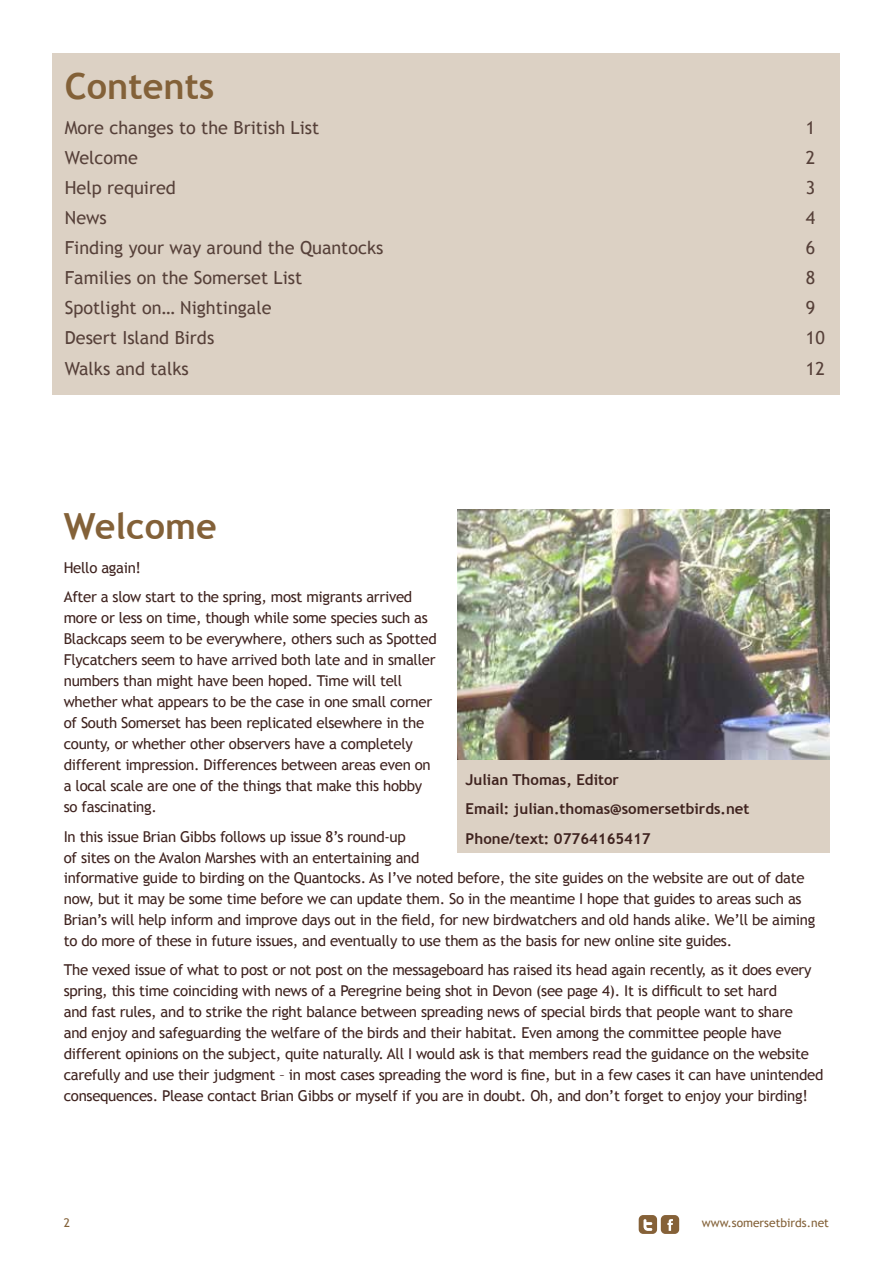
<style>
.page{position:relative;width:893px;height:1263px;background:#fff}
.page>*{position:absolute;margin:0;border:0;box-sizing:border-box;transform-origin:0 0}
.t1{font:700 36px "Trebuchet MS";color:#836138}
.t2{font:18px "Trebuchet MS";color:#564039}
.t3{font:15px/21px "Trebuchet MS";letter-spacing:-.02em;color:#3f231f}
.t4{font:700 15px/29.5px "Trebuchet MS";color:#3f231f}
.t5{font:12px "Trebuchet MS";color:#836138}
</style>
<div class="page">
<svg style="left:639px;top:1215px;width:40px;height:19px"></svg>
<div style="left:52px;top:53px;width:788px;height:341px;background:#dcd1c4"></div>
<div style="left:457px;top:760px;width:372px;height:92px;background:#dcd1c4"></div>
<img style="left:457px;top:509px;width:372px;height:251px">
<h1 class="t1" style="left:65px;top:64px;width:151px">Contents</h1>
<p class="t2" style="left:65px;top:117px;width:256px">More changes to the British List</p>
<p class="t2" style="left:806px;top:117px;width:11px">1</p>
<p class="t2" style="left:65px;top:147px;width:74px">Welcome</p>
<p class="t2" style="left:806px;top:147px;width:11px">2</p>
<p class="t2" style="left:65px;top:177px;width:112px">Help required</p>
<p class="t2" style="left:806px;top:177px;width:11px">3</p>
<p class="t2" style="left:65px;top:207px;width:43px">News</p>
<p class="t2" style="left:806px;top:207px;width:11px">4</p>
<p class="t2" style="left:65px;top:237px;width:320px">Finding your way around the Quantocks</p>
<p class="t2" style="left:806px;top:237px;width:11px">6</p>
<p class="t2" style="left:65px;top:267px;width:239px">Families on the Somerset List</p>
<p class="t2" style="left:806px;top:267px;width:11px">8</p>
<p class="t2" style="left:65px;top:297px;width:208px">Spotlight on… Nightingale</p>
<p class="t2" style="left:806px;top:297px;width:11px">9</p>
<p class="t2" style="left:65px;top:327px;width:151px">Desert Island Birds</p>
<p class="t2" style="left:806px;top:327px;width:20px">10</p>
<p class="t2" style="left:65px;top:357px;width:125px">Walks and talks</p>
<p class="t2" style="left:806px;top:357px;width:20px">12</p>
<h1 class="t1" style="left:64px;top:504px;width:154px">Welcome</h1>
<p class="t3" style="left:64px;top:553px;width:350px;line-height:29.5px">Hello again!<br>After a slow start to the spring, most migrants arrived</p>
<p class="t3" style="left:64px;top:607px;width:374px">more or less on time, though while some species such as Blackcaps seem to be everywhere, others such as Spotted Flycatchers seem to have arrived both late and in smaller numbers than might have been hoped. Time will tell whether what appears to be the case in one small corner of South Somerset has been replicated elsewhere in the county, or whether other observers have a completely different impression. Differences between areas even on a local scale are one of the things that make this hobby so fascinating.</p>
<p class="t3" style="left:64px;top:826px;width:357px">In this issue Brian Gibbs follows up issue 8’s round-up of sites on the Avalon Marshes with an entertaining and</p>
<p class="t4" style="left:466px;top:764px;width:285px">Julian Thomas, Editor<br>Email: julian.thomas@somersetbirds.net<br>Phone/text: 07764165417</p>
<p class="t3" style="left:64px;top:867px;width:753px">informative guide to birding on the Quantocks. As I’ve noted before, the site guides on the website are out of date now, but it may be some time before we can update them. So in the meantime I hope that guides to areas such as Brian’s will help inform and improve days out in the field, for new birdwatchers and old hands alike. We’ll be aiming to do more of these in future issues, and eventually to use them as the basis for new online site guides.</p>
<p class="t3" style="left:64px;top:959px;width:761px">The vexed issue of what to post or not post on the messageboard has raised its head again recently, as it does every spring, this time coinciding with news of a Peregrine being shot in Devon (see page 4). It is difficult to set hard<br>and fast rules, and to strike the right balance between spreading news of special birds that people want to share<br>and enjoy and safeguarding the welfare of the birds and their habitat. Even among the committee people have different opinions on the subject, quite naturally. All I would ask is that members read the guidance on the website carefully and use their judgment – in most cases spreading the word is fine, but in a few cases it can have unintended consequences. Please contact Brian Gibbs or myself if you are in doubt. Oh, and don’t forget to enjoy your birding!</p>
<p class="t5" style="left:64px;top:1216px;width:8px">2</p>
<p class="t5" style="left:702px;top:1216px;width:129px">www.somersetbirds.net</p>
</div>
